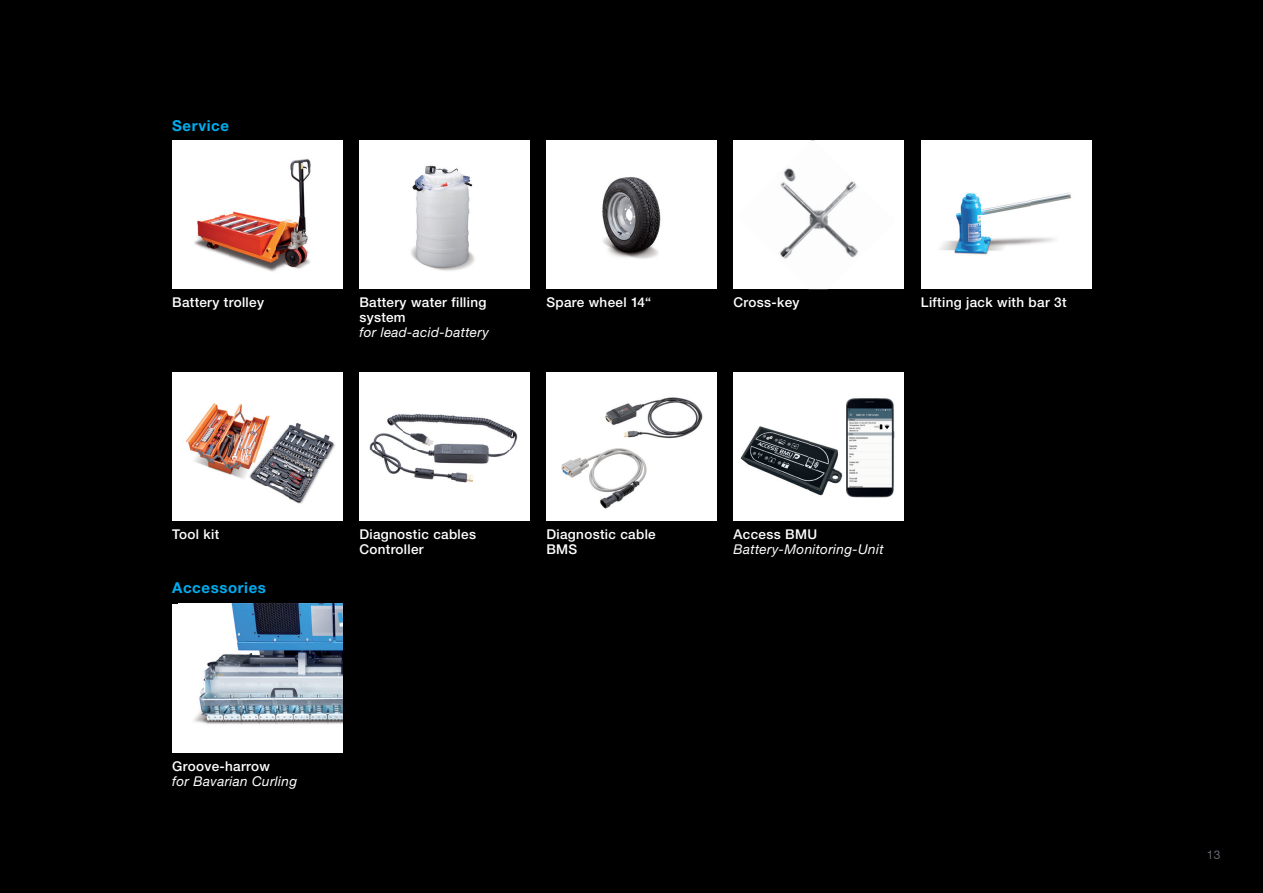
<style>
.page{position:relative;width:1263px;height:893px;background:#000001}
.page>*{position:absolute;margin:0;border:0;box-sizing:border-box;transform-origin:0 0}
.t1{font:700 15px "Helvetica Neue LTW1 G";letter-spacing:.04em;color:#00aeef}
.t2{font:500 13.5px/15px "Helvetica Neue LTW1 G";letter-spacing:.025em;color:#fff}
.t3{font:italic 13.5px "Helvetica Neue LTW1 G";letter-spacing:.025em;color:#fff}
.t4{font:500 13.5px/15px "Helvetica Neue LT Std";letter-spacing:.025em;color:#fff}
.t5{font:12px "Helvetica Neue LT Std";color:#64686f}
</style>
<div class="page">
<div style="left:172px;top:140px;width:170px;height:149px;background:#fff"></div>
<div style="left:172px;top:372px;width:170px;height:149px;background:#fff"></div>
<div style="left:921px;top:140px;width:170px;height:149px;background:#fff"></div>
<div style="left:546px;top:140px;width:170px;height:149px;background:#fff"></div>
<div style="left:733px;top:140px;width:171px;height:149px;background:#fff"></div>
<div style="left:359px;top:140px;width:170px;height:149px;background:#fff"></div>
<img style="left:194px;top:159px;width:117px;height:113px">
<img style="left:602px;top:176px;width:59px;height:83px">
<img style="left:186px;top:403px;width:56px;height:40px">
<img style="left:188px;top:443px;width:54px;height:36px">
<img style="left:287px;top:423px;width:48px;height:37px">
<img style="left:267px;top:460px;width:59px;height:44px">
<img style="left:242px;top:414px;width:45px;height:72px">
<img style="left:940px;top:192px;width:132px;height:63px">
<div style="left:359px;top:372px;width:170px;height:149px;background:#fff"></div>
<div style="left:546px;top:372px;width:170px;height:149px;background:#fff"></div>
<img style="left:605px;top:397px;width:98px;height:42px">
<img style="left:369px;top:413px;width:149px;height:70px">
<img style="left:561px;top:448px;width:86px;height:61px">
<div style="left:733px;top:372px;width:171px;height:149px;background:#fff"></div>
<img style="left:846px;top:398px;width:49px;height:100px">
<img style="left:740px;top:426px;width:103px;height:70px">
<div style="left:172px;top:604px;width:170px;height:149px;background:#fff"></div>
<img style="left:194px;top:604px;width:148px;height:121px">
<img style="left:411px;top:165px;width:64px;height:106px">
<img style="left:809px;top:289px;width:19px;height:1px">
<img style="left:842px;top:181px;width:15px;height:12px">
<img style="left:842px;top:193px;width:7px;height:7px">
<img style="left:780px;top:168px;width:16px;height:24px">
<img style="left:789px;top:192px;width:53px;height:27px">
<img style="left:816px;top:219px;width:42px;height:39px">
<img style="left:780px;top:190px;width:9px;height:4px">
<img style="left:780px;top:217px;width:36px;height:42px">
<img style="left:790px;top:245px;width:54px;height:14px">
<p class="t1" style="left:172px;top:116px;width:58px">Service</p>
<p class="t2" style="left:172px;top:295px;width:93px">Battery trolley</p>
<p class="t2" style="left:359px;top:295px;width:129px">Battery water filling system</p>
<p class="t3" style="left:359px;top:324px;width:131px">for lead-acid-battery</p>
<p class="t2" style="left:546px;top:295px;width:106px">Spare wheel 14“</p>
<p class="t4" style="left:733px;top:295px;width:67px">Cross-key</p>
<p class="t2" style="left:921px;top:295px;width:147px">Lifting jack with bar 3t</p>
<p class="t2" style="left:172px;top:527px;width:49px">Tool kit</p>
<p class="t4" style="left:359px;top:527px;width:118px">Diagnostic cables<br>Controller</p>
<p class="t4" style="left:546px;top:527px;width:111px">Diagnostic cable<br>BMS</p>
<p class="t1" style="left:172px;top:579px;width:95px">Accessories</p>
<p class="t2" style="left:172px;top:758px;width:99px">Groove-harrow</p>
<p class="t3" style="left:172px;top:773px;width:126px">for Bavarian Curling</p>
<p class="t2" style="left:733px;top:527px;width:85px">Access BMU</p>
<p class="t3" style="left:733px;top:541px;width:152px">Battery-Monitoring-Unit</p>
<p class="t5" style="left:1207px;top:847px;width:15px">13</p>
</div>
